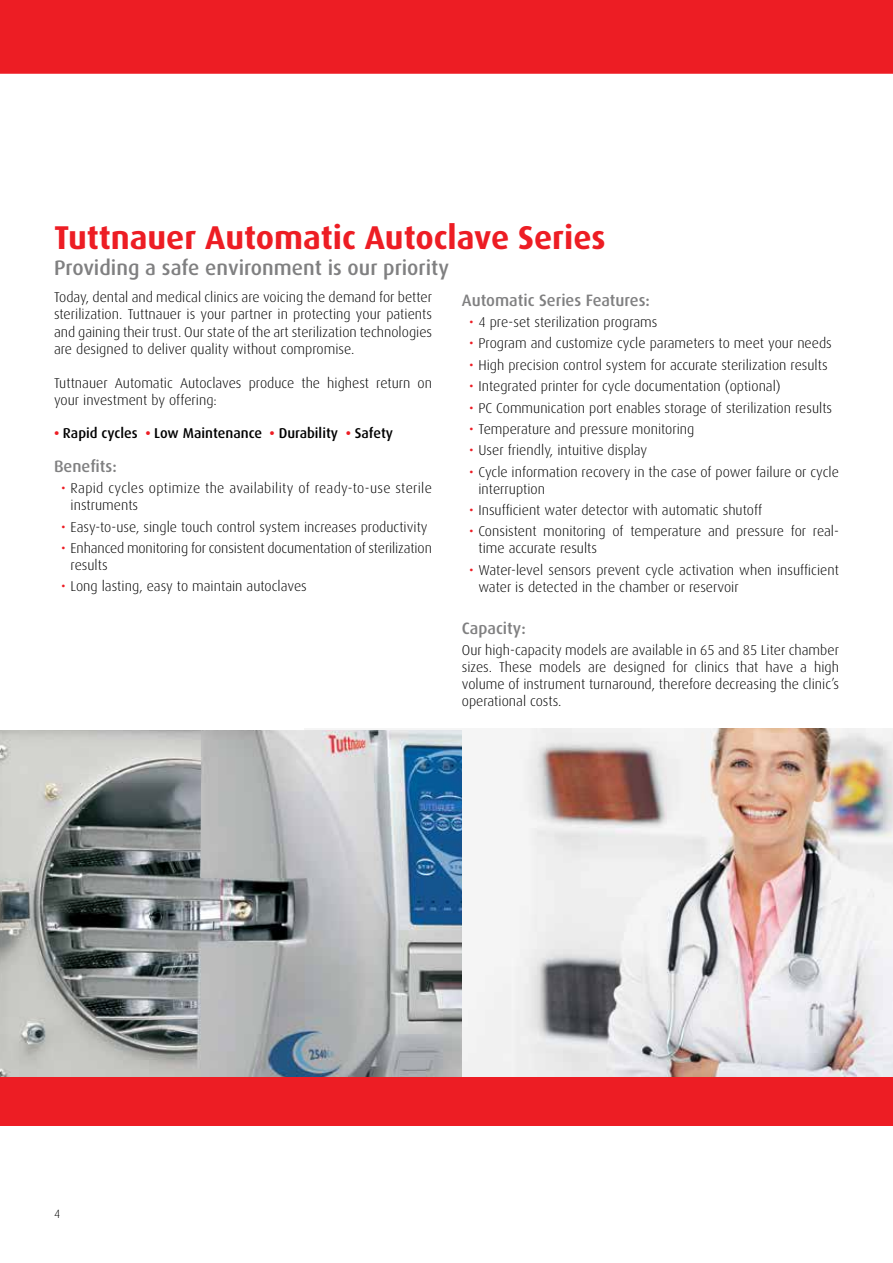
<style>
.page{position:relative;width:893px;height:1263px;background:#fff}
.page>*{position:absolute;margin:0;border:0;box-sizing:border-box;transform-origin:0 0}
.t1{font:700 33px "Dax";color:#ed1d24}
.t2{font:500 21px "Dax";color:#808081}
.t3{font:500 16.5px "Dax";color:#808081}
.t4{font:300 14.25px/17.1px "Dax";color:#000}
.t5{font:300 14.25px/17.1px "Dax";letter-spacing:.02em;color:#000}
.t6{font:500 14.25px "Dax";color:#000}
.t7{font:300 12px "Dax";color:#000}
.s1{font-weight:700;font-size:13.5px;color:#ed1d24}
.s2{font-weight:400;color:#ed1d24}
</style>
<div class="page">
<img style="left:462px;top:729px;width:431px;height:348px">
<img style="left:0;top:730px;width:462px;height:347px">
<div style="left:0;top:1077px;width:893px;height:48px;background:#ed1d24"></div>
<div style="left:0;top:0;width:893px;height:74px;background:#ed1d24"></div>
<h1 class="t1" style="left:54px;top:219px;width:553px">Tuttnauer Automatic Autoclave Series</h1>
<h2 class="t2" style="left:54px;top:255px;width:396px">Providing a safe environment is our priority</h2>
<p class="t4" style="left:54px;top:289px;width:380px;text-align:justify">Today, dental and medical clinics are voicing the demand for better sterilization. Tuttnauer is your partner in protecting your patients and gaining their trust. Our state of the art sterilization technologies are designed to deliver quality without compromise.</p>
<p class="t4" style="left:54px;top:374px;width:380px">Tuttnauer Automatic Autoclaves produce the highest return on your investment by offering:</p>
<p class="t6" style="left:54px;top:425px;width:341px"><span class="s1">•</span> Rapid cycles <span class="s1">•</span> Low Maintenance <span class="s1">•</span> Durability <span class="s1">•</span> Safety</p>
<p class="t3" style="left:54px;top:457px;width:64px">Benefits:</p>
<p class="t5" style="left:71px;top:480px;width:363px;text-indent:-9px"><span class="s2">•</span> Rapid cycles optimize the availability of ready-to-use sterile instruments</p>
<p class="t4" style="left:61px;top:518px;width:368px"><span class="s2">•</span> Easy-to-use, single touch control system increases productivity</p>
<p class="t4" style="left:71px;top:540px;width:363px;text-indent:-9px"><span class="s2">•</span> Enhanced monitoring for consistent documentation of sterilization results</p>
<p class="t4" style="left:61px;top:578px;width:247px"><span class="s2">•</span> Long lasting, easy to maintain autoclaves</p>
<p class="t3" style="left:462px;top:291px;width:190px">Automatic Series Features:</p>
<p class="t4" style="left:469px;top:314px;width:190px"><span class="s2">•</span> 4 pre-set sterilization programs</p>
<p class="t4" style="left:469px;top:335px;width:364px"><span class="s2">•</span> Program and customize cycle parameters to meet your needs</p>
<p class="t4" style="left:469px;top:356px;width:360px"><span class="s2">•</span> High precision control system for accurate sterilization results</p>
<p class="t4" style="left:469px;top:378px;width:313px"><span class="s2">•</span> Integrated printer for cycle documentation (optional)</p>
<p class="t4" style="left:469px;top:399px;width:365px"><span class="s2">•</span> PC Communication port enables storage of sterilization results</p>
<p class="t4" style="left:469px;top:421px;width:227px"><span class="s2">•</span> Temperature and pressure monitoring</p>
<p class="t4" style="left:469px;top:442px;width:180px"><span class="s2">•</span> User friendly, intuitive display</p>
<p class="t4" style="left:478px;top:463px;width:362px;text-indent:-9px"><span class="s2">•</span> Cycle information recovery in the case of power failure or cycle interruption</p>
<p class="t4" style="left:469px;top:502px;width:295px"><span class="s2">•</span> Insufficient water detector with automatic shutoff</p>
<p class="t4" style="left:478px;top:523px;width:362px;text-indent:-9px"><span class="s2">•</span> Consistent monitoring of temperature and pressure for real&shy;time accurate results</p>
<p class="t4" style="left:478px;top:561px;width:362px;text-indent:-9px"><span class="s2">•</span> Water-level sensors prevent cycle activation when insufficient water is detected in the chamber or reservoir</p>
<p class="t3" style="left:462px;top:618px;width:65px">Capacity:</p>
<p class="t4" style="left:462px;top:641px;width:379px;text-align:justify">Our high-capacity models are available in 65 and 85 Liter chamber sizes. These models are designed for clinics that have a high volume of instrument turnaround, therefore decreasing the clinic’s operational costs.</p>
<p class="t7" style="left:54px;top:1207px;width:8px">4</p>
</div>
